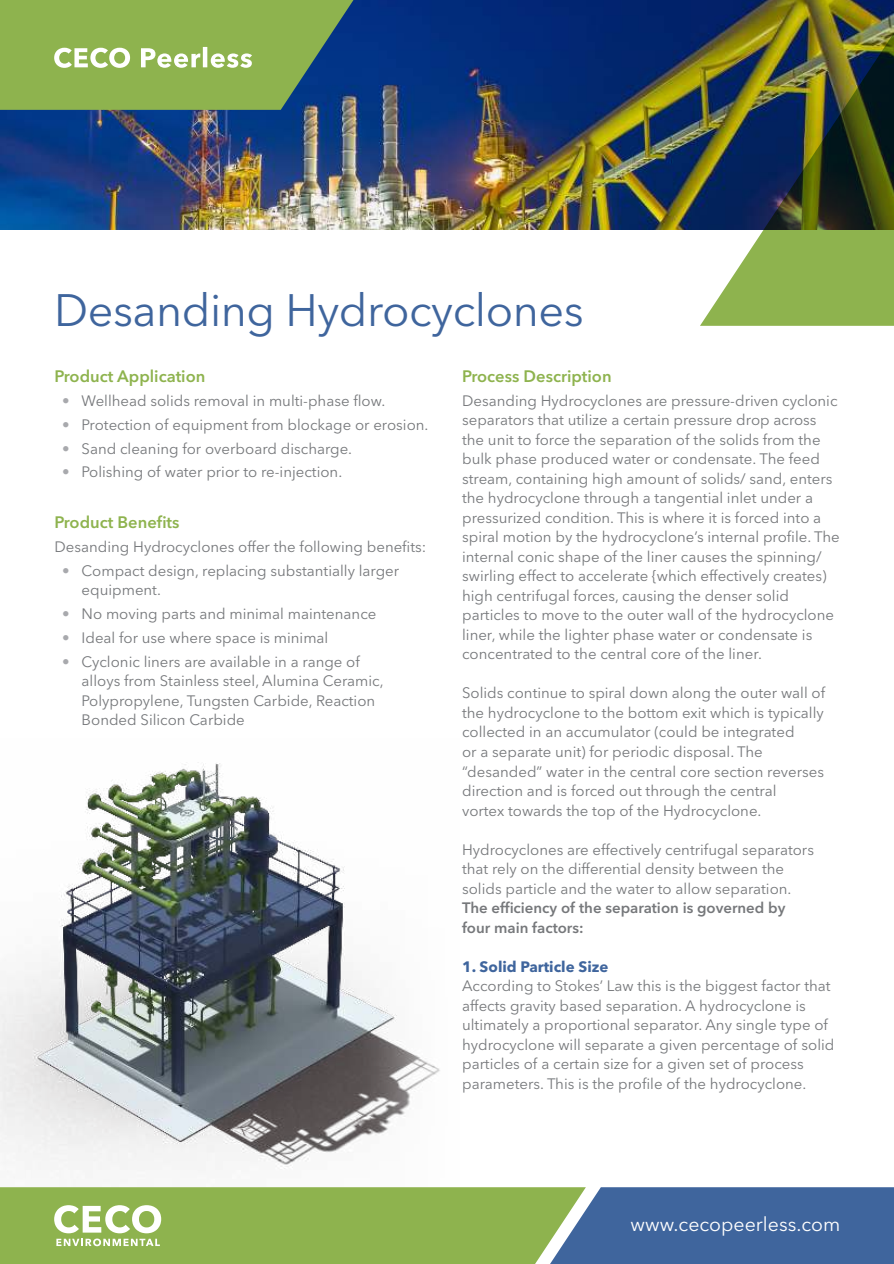
<style>
.page{position:relative;width:894px;height:1264px;background:#fff}
.page>*{position:absolute;margin:0;border:0;box-sizing:border-box;transform-origin:0 0}
.t1{font:45px "Avenir Next LT Pro";letter-spacing:-.01em;color:#3f659d}
.t2{font:19.5px "Avenir Next LT Pro";color:#fff}
.t3{font:600 16.5px "Avenir Next LT Pro";color:#8eb34e}
.t4{font:15px/19.5px "Avenir Next LT Pro";color:#76787b}
.t5{font:600 15px/19.5px "Avenir Next LT Pro";color:#76787b}
.t6{font:700 15px "Avenir Next LT Pro";color:#3f659d}
.s1{color:#a8a9ad}
</style>
<div class="page">
<img style="left:0;top:762px;width:351px;height:408px">
<img style="left:0;top:0;width:893px;height:230px">
<img style="left:699px;top:33px;width:194px;height:293px">
<svg style="left:0;top:0;width:353px;height:110px;background:#85a95b"></svg>
<svg style="left:0;top:1187px;width:893px;height:77px;background:#779a72"></svg>
<h1 class="t1" style="left:54px;top:291px;width:531px">Desanding Hydrocyclones</h1>
<p class="t3" style="left:55px;top:369px;width:152px">Product Application</p>
<p class="t4" style="left:62px;top:392px;width:324px"><span class="s1">•</span> Wellhead solids removal in multi-phase flow.</p>
<p class="t4" style="left:62px;top:416px;width:367px"><span class="s1">•</span> Protection of equipment from blockage or erosion.</p>
<p class="t4" style="left:62px;top:440px;width:291px"><span class="s1">•</span> Sand cleaning for overboard discharge.</p>
<p class="t4" style="left:62px;top:464px;width:281px"><span class="s1">•</span> Polishing of water prior to re-injection.</p>
<p class="t3" style="left:55px;top:515px;width:126px">Product Benefits</p>
<p class="t4" style="left:55px;top:538px;width:373px">Desanding Hydrocyclones offer the following benefits:</p>
<p class="t4" style="left:82px;top:562px;width:319px;text-indent:-19px"><span class="s1">•</span> Compact design, replacing substantially larger equipment.</p>
<p class="t4" style="left:62px;top:605px;width:316px"><span class="s1">•</span> No moving parts and minimal maintenance</p>
<p class="t4" style="left:62px;top:629px;width:268px"><span class="s1">•</span> Ideal for use where space is minimal</p>
<p class="t4" style="left:82px;top:653px;width:303px;text-indent:-19px"><span class="s1">•</span> Cyclonic liners are available in a range of alloys from Stainless steel, Alumina Ceramic, Polypropylene, Tungsten Carbide, Reaction Bonded Silicon Carbide</p>
<p class="t3" style="left:462px;top:369px;width:151px">Process Description</p>
<p class="t4" style="left:462px;top:392px;width:379px">Desanding Hydrocyclones are pressure-driven cyclonic separators that utilize a certain pressure drop across the unit to force the separation of the solids from the bulk phase produced water or condensate. The feed stream, containing high amount of solids/ sand, enters the hydrocyclone through a tangential inlet under a pressurized condition. This is where it is forced into a spiral motion by the hydrocyclone’s internal profile. The internal conic shape of the liner causes the spinning/ swirling effect to accelerate {which effectively creates) high centrifugal forces, causing the denser solid particles to move to the outer wall of the hydrocyclone liner, while the lighter phase water or condensate is concentrated to the central core of the liner.</p>
<p class="t4" style="left:462px;top:685px;width:364px">Solids continue to spiral down along the outer wall of the hydrocyclone to the bottom exit which is typically collected in an accumulator (could be integrated<br>or a separate unit) for periodic disposal. The “desanded” water in the central core section reverses direction and is forced out through the central<br>vortex towards the top of the Hydrocyclone.</p>
<p class="t4" style="left:462px;top:841px;width:353px">Hydrocyclones are effectively centrifugal separators that rely on the differential density between the solids particle and the water to allow separation.</p>
<p class="t5" style="left:462px;top:899px;width:324px">The efficiency of the separation is governed by four main factors:</p>
<p class="t6" style="left:462px;top:960px;width:148px">1. Solid Particle Size</p>
<p class="t4" style="left:462px;top:977px;width:373px">According to Stokes’ Law this is the biggest factor that affects gravity based separation. A hydrocyclone is ultimately a proportional separator. Any single type of hydrocyclone will separate a given percentage of solid particles of a certain size for a given set of process parameters. This is the profile of the hydrocyclone.</p>
<h2 class="t2" style="left:630px;top:1216px;width:211px">www.cecopeerless.com</h2>
</div>
